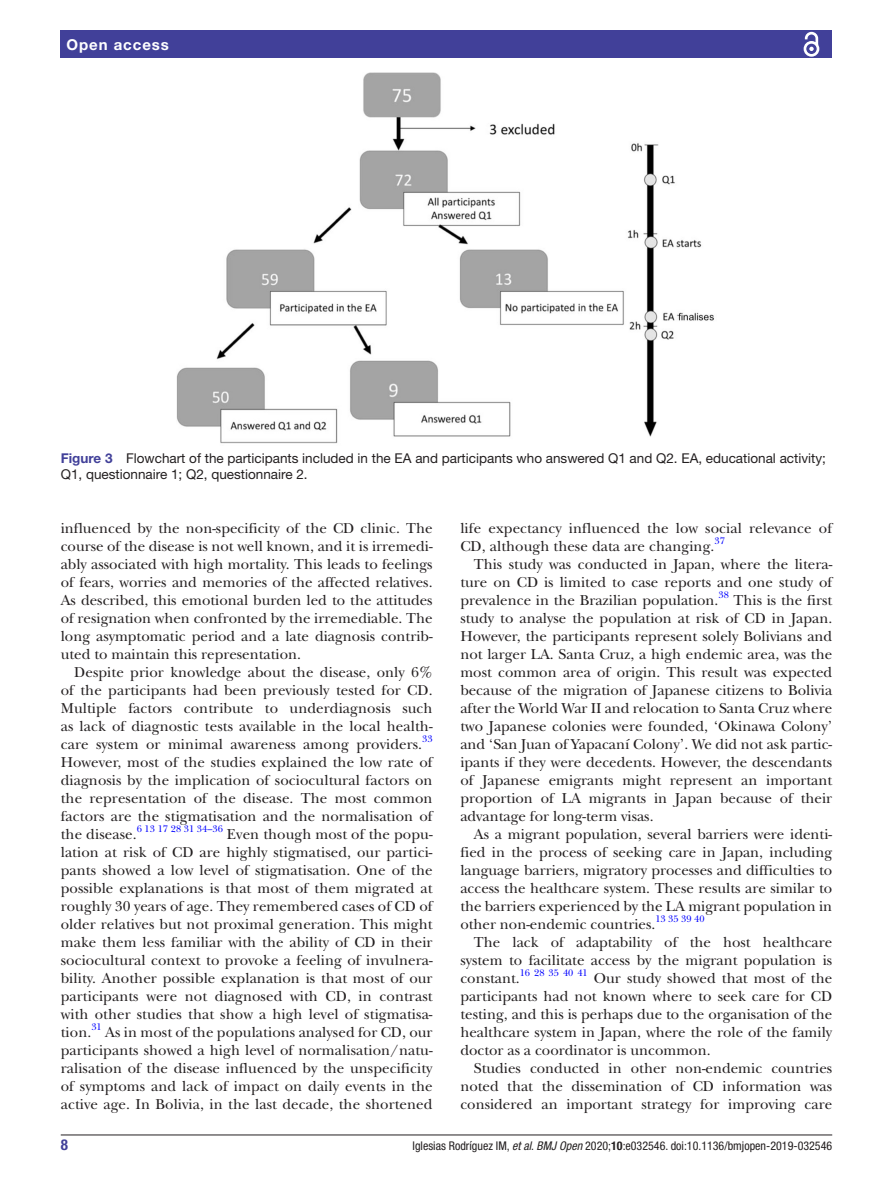
<style>
.page{position:relative;width:893px;height:1191px;background:#fff}
.page>*{position:absolute;margin:0;border:0;box-sizing:border-box;transform-origin:0 0}
.t1{font:15px/18px "New Baskerville";color:#231f20;text-align:justify}
.t2{font:700 15px "Helvetica Neue LT Std";letter-spacing:.065em;color:#fff}
.t3{font:700 condensed 15px "Helvetica Neue LT Std";color:#414099}
.t4{font:13.5px/16.2px "Helvetica Neue LT Std";color:#231f20}
.t5{font:condensed 12px "Helvetica Neue LT Std";color:#231f20}
.t6{font:9.9px "New Baskerville";color:#00f}
.s1{font-weight:700;color:#414099}
.s2{font-style:italic}
.s3{font-weight:700}
</style>
<div class="page">
<hr style="left:61px;top:1134px;width:771px;height:1px;background:#231f20">
<div style="left:61px;top:31px;width:771px;height:27px;background:#414099"></div>
<svg style="left:803px;top:31px;width:17px;height:26px"></svg>
<img style="left:176px;top:73px;width:538px;height:371px">
<p class="t2" style="left:66px;top:35px;width:104px">Open access</p>
<p class="t4" style="left:61px;top:450px;width:767px"><span class="s1">Figure 3</span> Flowchart of the participants included in the EA and participants who answered Q1 and Q2. EA, educational activity;<br>Q1, questionnaire 1; Q2, questionnaire 2.</p>
<p class="t1" style="left:61px;top:519px;width:373px">influenced by the non-specificity of the CD clinic. The course of the disease is not well known, and it is irremedi&shy;ably associated with high mortality. This leads to feelings of fears, worries and memories of the affected relatives.<br>As described, this emotional burden led to the attitudes of resignation when confronted by the irremediable. The long asymptomatic period and a late diagnosis contrib&shy;uted to maintain this representation.</p>
<p class="t1" style="left:61px;top:663px;width:373px;text-indent:14px">Despite prior knowledge about the disease, only 6% of the participants had been previously tested for CD.<br>Multiple factors contribute to underdiagnosis such as lack of diagnostic tests available in the local health&shy;care system or minimal awareness among providers.<sup>33<br></sup>However, most of the studies explained the low rate of diagnosis by the implication of sociocultural factors on the representation of the disease. The most common factors are the stigmatisation and the normalisation of the disease.</p>
<p class="t6" style="left:137px;top:823px;width:88px">6 13 17 28 31 34–36</p>
<p class="t1" style="left:61px;top:825px;width:373px;text-indent:166px">Even though most of the popu&shy;lation at risk of CD are highly stigmatised, our partici&shy;pants showed a low level of stigmatisation. One of the possible explanations is that most of them migrated at roughly 30 years of age. They remembered cases of CD of older relatives but not proximal generation. This might make them less familiar with the ability of CD in their sociocultural context to provoke a feeling of invulnera&shy;bility. Another possible explanation is that most of our participants were not diagnosed with CD, in contrast with other studies that show a high level of stigmatisa&shy;tion.</p>
<p class="t6" style="left:91px;top:1021px;width:12px">31</p>
<p class="t1" style="left:61px;top:1023px;width:373px;text-indent:44px">As in most of the populations analysed for CD, our participants showed a high level of normalisation/natu&shy;ralisation of the disease influenced by the unspecificity of symptoms and lack of impact on daily events in the active age. In Bolivia, in the last decade, the shortened</p>
<p class="t1" style="left:460px;top:519px;width:373px">life expectancy influenced the low social relevance of<br>CD, although these data are changing.</p>
<p class="t6" style="left:715px;top:535px;width:12px">37</p>
<p class="t1" style="left:460px;top:555px;width:373px;text-indent:14px">This study was conducted in Japan, where the litera&shy;ture on CD is limited to case reports and one study of prevalence in the Brazilian population.</p>
<p class="t6" style="left:718px;top:589px;width:12px">38</p>
<p class="t1" style="left:460px;top:591px;width:373px;text-indent:273px">This is the first study to analyse the population at risk of CD in Japan.<br>However, the participants represent solely Bolivians and not larger LA. Santa Cruz, a high endemic area, was the most common area of origin. This result was expected because of the migration of Japanese citizens to Bolivia after the World War II and relocation to Santa Cruz where two Japanese colonies were founded, ‘Okinawa Colony’ and ‘San Juan of Yapacaní Colony’. We did not ask partic&shy;ipants if they were decedents. However, the descendants of Japanese emigrants might represent an important proportion of LA migrants in Japan because of their advantage for long-term visas.</p>
<p class="t1" style="left:460px;top:825px;width:373px;text-indent:14px">As a migrant population, several barriers were identi&shy;fied in the process of seeking care in Japan, including language barriers, migratory processes and difficulties to access the healthcare system. These results are similar to the barriers experienced by the LA migrant population in other non-endemic countries.</p>
<p class="t6" style="left:655px;top:913px;width:51px">13 35 39 40</p>
<p class="t1" style="left:460px;top:933px;width:373px;text-indent:14px">The lack of adaptability of the host healthcare system to facilitate access by the migrant population is constant.</p>
<p class="t6" style="left:520px;top:967px;width:70px">16 28 35 40 41</p>
<p class="t1" style="left:460px;top:969px;width:373px;text-indent:134px">Our study showed that most of the participants had not known where to seek care for CD testing, and this is perhaps due to the organisation of the healthcare system in Japan, where the role of the family doctor as a coordinator is uncommon.</p>
<p class="t1" style="left:460px;top:1059px;width:373px;text-indent:14px">Studies conducted in other non-endemic countries noted that the dissemination of CD information was considered an important strategy for improving care</p>
<p class="t3" style="left:61px;top:1135px;width:9px">8</p>
<p class="t5" style="left:413px;top:1138px;width:421px">Iglesias Rodríguez IM, <span class="s2">et al</span>. <span class="s2">BMJ Open</span> 2020;<span class="s3">10</span>:e032546. doi:10.1136/bmjopen-2019-032546</p>
</div>
